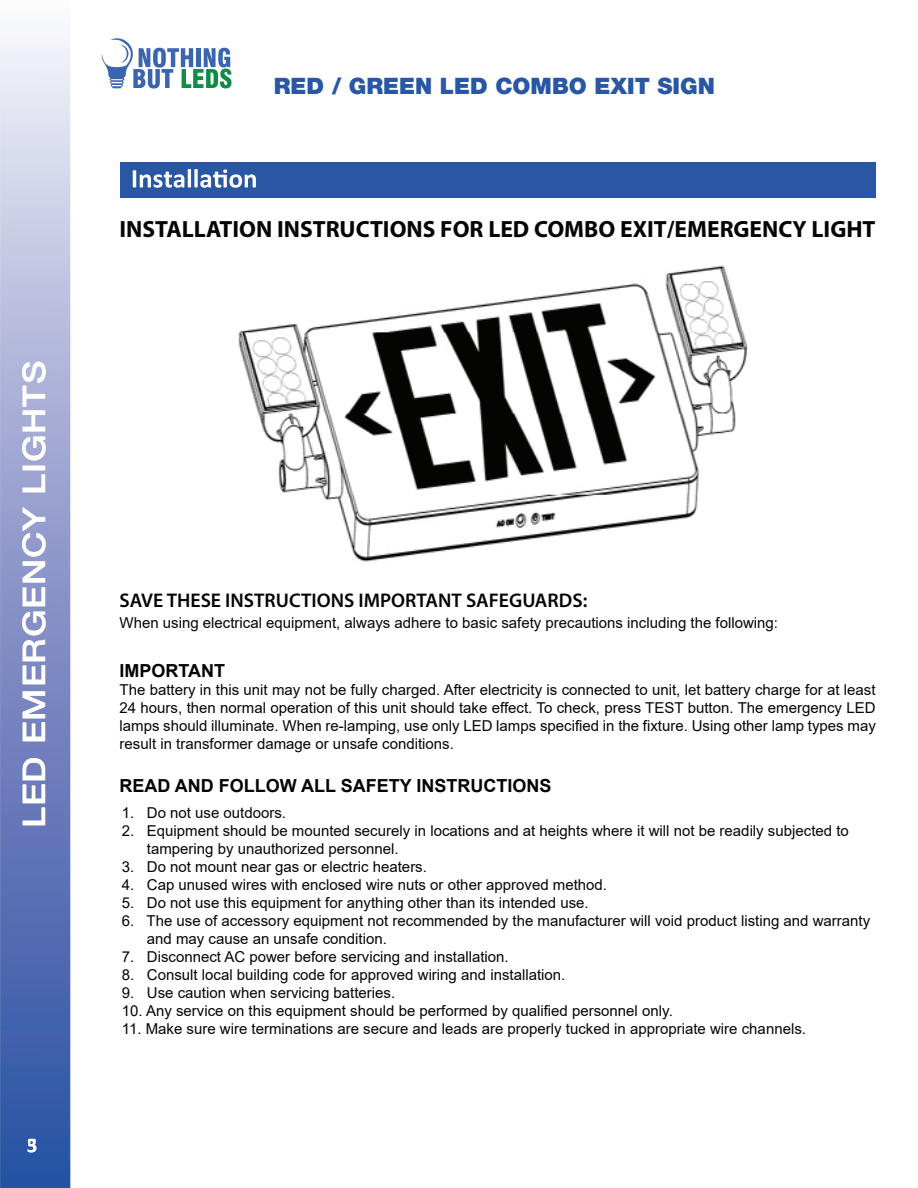
<style>
.page{position:relative;width:918px;height:1188px;background:#fff}
.page>*{position:absolute;margin:0;border:0;box-sizing:border-box;transform-origin:0 0}
.t1{font:500 31.05px "Helvetica Neue LT Pro";letter-spacing:.025em;color:#fff;scale:1.17 1}
.t2{font:700 23.55px "Myriad Pro";color:#050504}
.t3{font:900 22.65px "Helvetica Neue LT Pro";color:#2957a4}
.t4{font:600 19.8px "Myriad Pro";color:#050504}
.t5{font:700 18px "Arial";color:#050504}
.t6{font:15px/18px "Arial";color:#050504}
</style>
<div class="page">
<svg style="left:0;top:37px;width:70px;height:1151px;background:#8998c9"></svg>
<svg style="left:102px;top:38px;width:130px;height:50px"></svg>
<svg style="left:28px;top:1139px;width:8px;height:13px"></svg>
<div style="left:120px;top:162px;width:756px;height:36px;background:#2957a4"></div>
<svg style="left:133px;top:169px;width:123px;height:19px"></svg>
<img style="left:238px;top:265px;width:510px;height:297px">
<h1 class="t1" style="left:16px;top:828px;width:401px;rotate:-90deg">LED EMERGENCY LIGHTS</h1>
<h3 class="t3" style="left:274px;top:72px;width:443px">RED / GREEN LED COMBO EXIT SIGN</h3>
<h2 class="t2" style="left:120px;top:214px;width:758px">INSTALLATION INSTRUCTIONS FOR LED COMBO EXIT/EMERGENCY LIGHT</h2>
<h3 class="t4" style="left:120px;top:588px;width:469px">SAVE THESE INSTRUCTIONS IMPORTANT SAFEGUARDS:</h3>
<p class="t6" style="left:120px;top:614px;width:660px">When using electrical equipment, always adhere to basic safety precautions including the following:</p>
<p class="t5" style="left:120px;top:658px;width:107px">IMPORTANT</p>
<p class="t6" style="left:120px;top:680px;width:758px;text-align:justify">The battery in this unit may not be fully charged. After electricity is connected to unit, let battery charge for at least 24 hours, then normal operation of this unit should take effect. To check, press TEST button. The emergency LED lamps should illuminate. When re-lamping, use only LED lamps specified in the fixture. Using other lamp types may result in transformer damage or unsafe conditions.</p>
<p class="t5" style="left:120px;top:773px;width:434px">READ AND FOLLOW ALL SAFETY INSTRUCTIONS</p>
<p class="t6" style="left:122px;top:804px;width:166px">1. Do not use outdoors.</p>
<p class="t6" style="left:147px;top:822px;width:703px;text-indent:-25px">2. Equipment should be mounted securely in locations and at heights where it will not be readily subjected to tampering by unauthorized personnel.</p>
<p class="t6" style="left:122px;top:858px;width:307px">3. Do not mount near gas or electric heaters.</p>
<p class="t6" style="left:122px;top:876px;width:487px">4. Cap unused wires with enclosed wire nuts or other approved method.</p>
<p class="t6" style="left:122px;top:894px;width:468px">5. Do not use this equipment for anything other than its intended use.</p>
<p class="t6" style="left:147px;top:912px;width:725px;text-indent:-25px">6. The use of accessory equipment not recommended by the manufacturer will void product listing and warranty and may cause an unsafe condition.</p>
<p class="t6" style="left:122px;top:948px;width:388px">7. Disconnect AC power before servicing and installation.</p>
<p class="t6" style="left:122px;top:966px;width:445px">8. Consult local building code for approved wiring and installation.</p>
<p class="t6" style="left:122px;top:984px;width:275px">9. Use caution when servicing batteries.</p>
<p class="t6" style="left:122px;top:1002px;width:552px">10. Any service on this equipment should be performed by qualified personnel only.</p>
<p class="t6" style="left:122px;top:1020px;width:686px">11. Make sure wire terminations are secure and leads are properly tucked in appropriate wire channels.</p>
</div>
